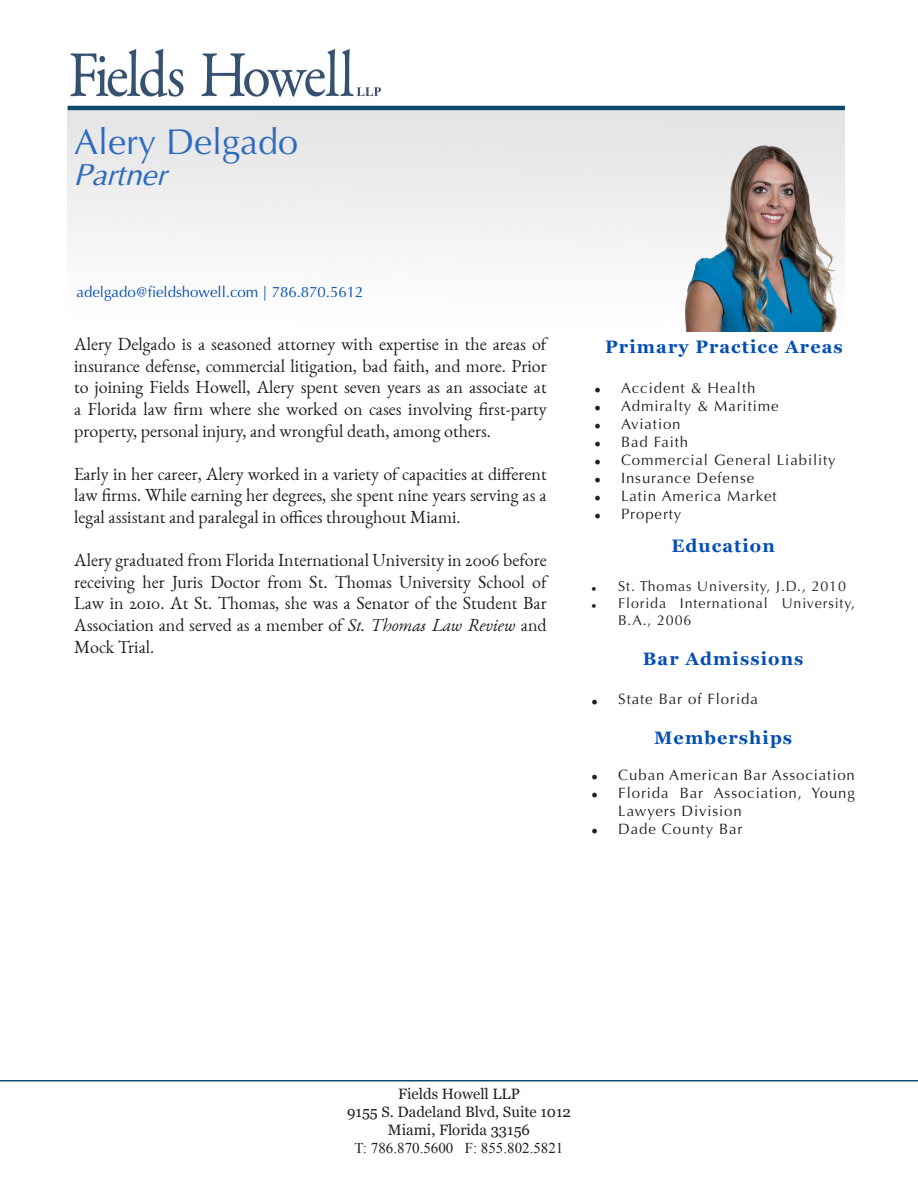
<style>
.page{position:relative;width:918px;height:1188px;background:#fff}
.page>*{position:absolute;margin:0;border:0;box-sizing:border-box;transform-origin:0 0}
.t1{font:36px "Optima";color:#2d6bbe}
.t2{font:italic 30px "Optima";color:#2d6bbe}
.t3{font:18px/21.6px "EB Garamond 12";color:#231f20;text-align:justify}
.t4{font:700 18px "Georgia";letter-spacing:.06em;color:#054fb2}
.t5{font:15px/18px "Optima";letter-spacing:.06em;color:#231f20}
.t6{font:15px "Georgia";color:#231f20}
.t7{font:15px "Optima";color:#054fb2}
.t8{font:15px "Times New Roman";color:#231f20}
.t9{font:14.25px/17.1px "Optima";letter-spacing:.06em;color:#231f20}
.s1{font-style:italic}
.s2{font-family:"Minion Pro";font-size:18px}
.s3{font-family:"Minion Pro"}
</style>
<div class="page">
<img style="left:68px;top:110px;width:776px;height:221px">
<img style="left:70px;top:50px;width:312px;height:47px">
<hr style="left:68px;top:106px;width:777px;height:4px;background:#0a4a6d">
<hr style="left:0;top:1080px;width:918px;height:2px;background:#0a4a6d">
<p class="t1" style="left:74px;top:121px;width:226px">Alery Delgado</p>
<p class="t2" style="left:74px;top:157px;width:93px">Partner</p>
<p class="t7" style="left:76px;top:283px;width:288px">adelgado@fieldshowell.com | 786.870.5612</p>
<p class="t3" style="left:74px;top:334px;width:474px">Alery Delgado is a seasoned attorney with expertise in the areas of insurance defense, commercial litigation, bad faith, and more. Prior to joining Fields Howell, Alery spent seven years as an associate at a Florida law firm where she worked on cases involving first-party property, personal injury, and wrongful death, among others.</p>
<p class="t3" style="left:74px;top:463px;width:474px">Early in her career, Alery worked in a variety of capacities at different law firms. While earning her degrees, she spent nine years serving as a legal assistant and paralegal in offices throughout Miami.</p>
<p class="t3" style="left:74px;top:550px;width:474px">Alery graduated from Florida International University in 2006 before receiving her Juris Doctor from St. Thomas University School of Law in 2010. At St. Thomas, she was a Senator of the Student Bar Association and served as a member of <span class="s1">St. Thomas Law Review</span> and Mock Trial.</p>
<p class="t4" style="left:605px;top:333px;width:239px">Primary Practice Areas</p>
<p class="t5" style="left:594px;top:379px;width:163px"><span class="s2">•</span> Accident &amp; Health</p>
<p class="t5" style="left:594px;top:397px;width:186px"><span class="s2">•</span> Admiralty &amp; Maritime</p>
<p class="t5" style="left:594px;top:415px;width:88px"><span class="s2">•</span> Aviation</p>
<p class="t5" style="left:594px;top:433px;width:96px"><span class="s2">•</span> Bad Faith</p>
<p class="t5" style="left:594px;top:451px;width:243px"><span class="s2">•</span> Commercial General Liability</p>
<p class="t5" style="left:594px;top:469px;width:162px"><span class="s2">•</span> Insurance Defense</p>
<p class="t5" style="left:594px;top:487px;width:184px"><span class="s2">•</span> Latin America Market</p>
<p class="t5" style="left:594px;top:505px;width:89px"><span class="s2">•</span> Property</p>
<p class="t4" style="left:671px;top:532px;width:105px">Education</p>
<p class="t9" style="left:591px;top:578px;width:256px"><span class="s3">•</span> St. Thomas University, J.D., 2010</p>
<p class="t9" style="left:618px;top:595px;width:238px;text-indent:-27px"><span class="s3">•</span> Florida International University,<br>B.A., 2006</p>
<p class="t4" style="left:643px;top:645px;width:162px">Bar Admissions</p>
<p class="t5" style="left:591px;top:690px;width:168px"><span class="s2">•</span> State Bar of Florida</p>
<p class="t4" style="left:654px;top:724px;width:139px">Memberships</p>
<p class="t5" style="left:591px;top:766px;width:265px"><span class="s2">•</span> Cuban American Bar Association</p>
<p class="t5" style="left:618px;top:784px;width:238px;text-indent:-27px"><span class="s2">•</span> Florida Bar Association, Young<br>Lawyers Division</p>
<p class="t5" style="left:591px;top:820px;width:153px"><span class="s2">•</span> Dade County Bar</p>
<p class="t6" style="left:398px;top:1083px;width:123px">Fields Howell LLP</p>
<p class="t6" style="left:347px;top:1101px;width:225px">9155 S. Dadeland Blvd, Suite 1012</p>
<p class="t6" style="left:388px;top:1119px;width:144px">Miami, Florida 33156</p>
<p class="t8" style="left:355px;top:1138px;width:210px">T: 786.870.5600 F: 855.802.5821</p>
</div>
